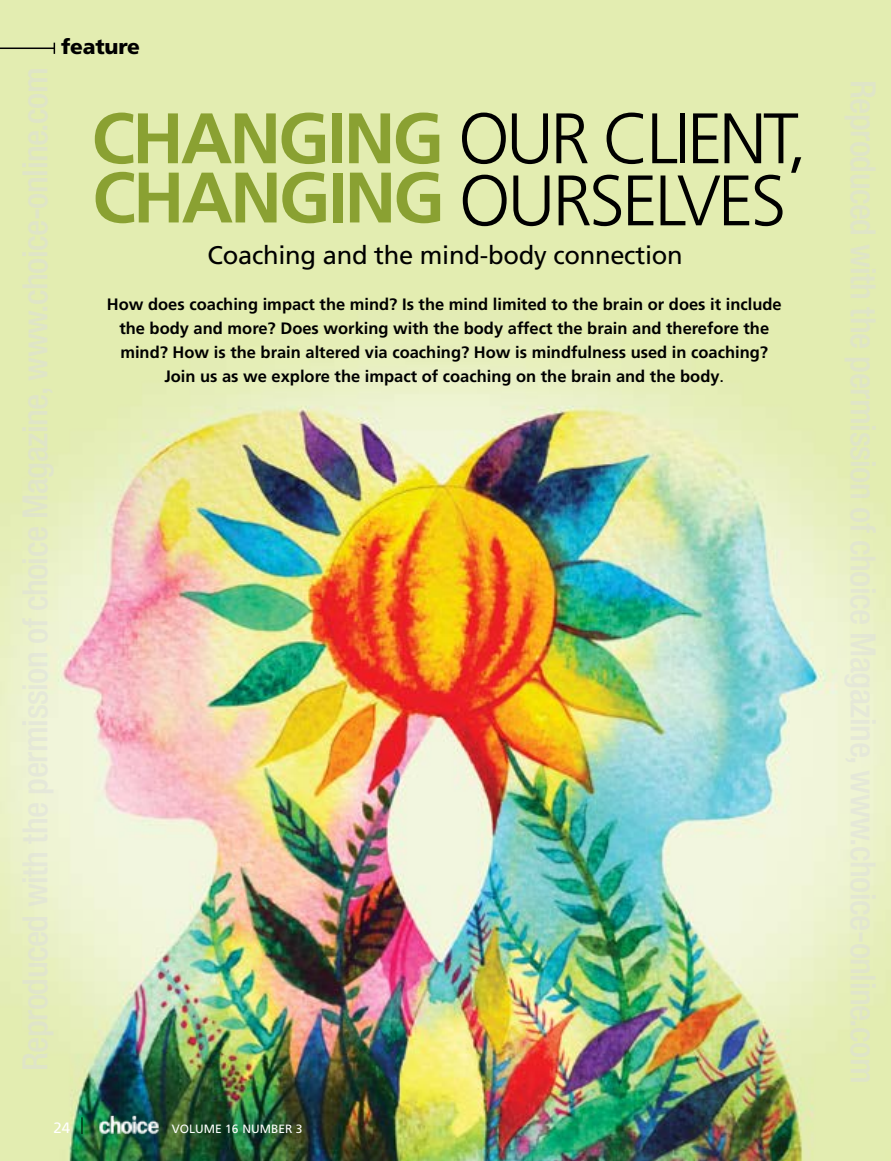
<style>
.page{position:relative;width:891px;height:1161px;background:#fff}
.page>*{position:absolute;margin:0;border:0;box-sizing:border-box;transform-origin:0 0}
.t1{font:300 71.4px "Frutiger";letter-spacing:-.05em;color:#000}
.t2{font:25.5px "Frutiger";letter-spacing:-.01em;color:#000}
.t3{font:900 21px "Frutiger";letter-spacing:-.01em;color:#000}
.t4{font:700 16.5px/24px "Frutiger";color:#000;text-align:center}
.t5{font:15px "Frutiger";color:#fff}
.t6{font:12px "Frutiger";color:#fff}
.s1{font-weight:700;color:#8aa132}
.s2{font-weight:400}
</style>
<div class="page">
<img style="left:0;top:0;width:891px;height:1161px">
<svg style="left:82px;top:1117px;width:1px;height:17px"></svg>
<hr style="left:0;top:48px;width:54px;height:1px;background:#000">
<img style="left:96px;top:1115px;width:65px;height:22px">
<p class="t3" style="left:61px;top:34px;width:80px">feature</p>
<h1 class="t1" style="left:91px;top:98px;width:717px"><span class="s1">CHANGING</span> OUR CLIENT,</h1>
<h1 class="t1" style="left:92px;top:160px;width:696px"><span class="s1">CHANGING</span> OURSELVES</h1>
<h2 class="t2" style="left:207px;top:240px;width:477px">Coaching and the mind-body connection</h2>
<p class="t4" style="left:107px;top:292px;width:676px">How does coaching impact the mind? Is the mind limited to the brain or does it include the body and more? Does working with the body affect the brain and therefore the mind? How is the brain altered via coaching? How is mindfulness used in coaching?<br>Join us as we explore the impact of coaching on the brain and the body<span class="s2">.</span></p>
<p class="t5" style="left:54px;top:1119px;width:18px">24</p>
<p class="t6" style="left:172px;top:1121px;width:132px">VOLUME 16 NUMBER 3</p>
</div>
